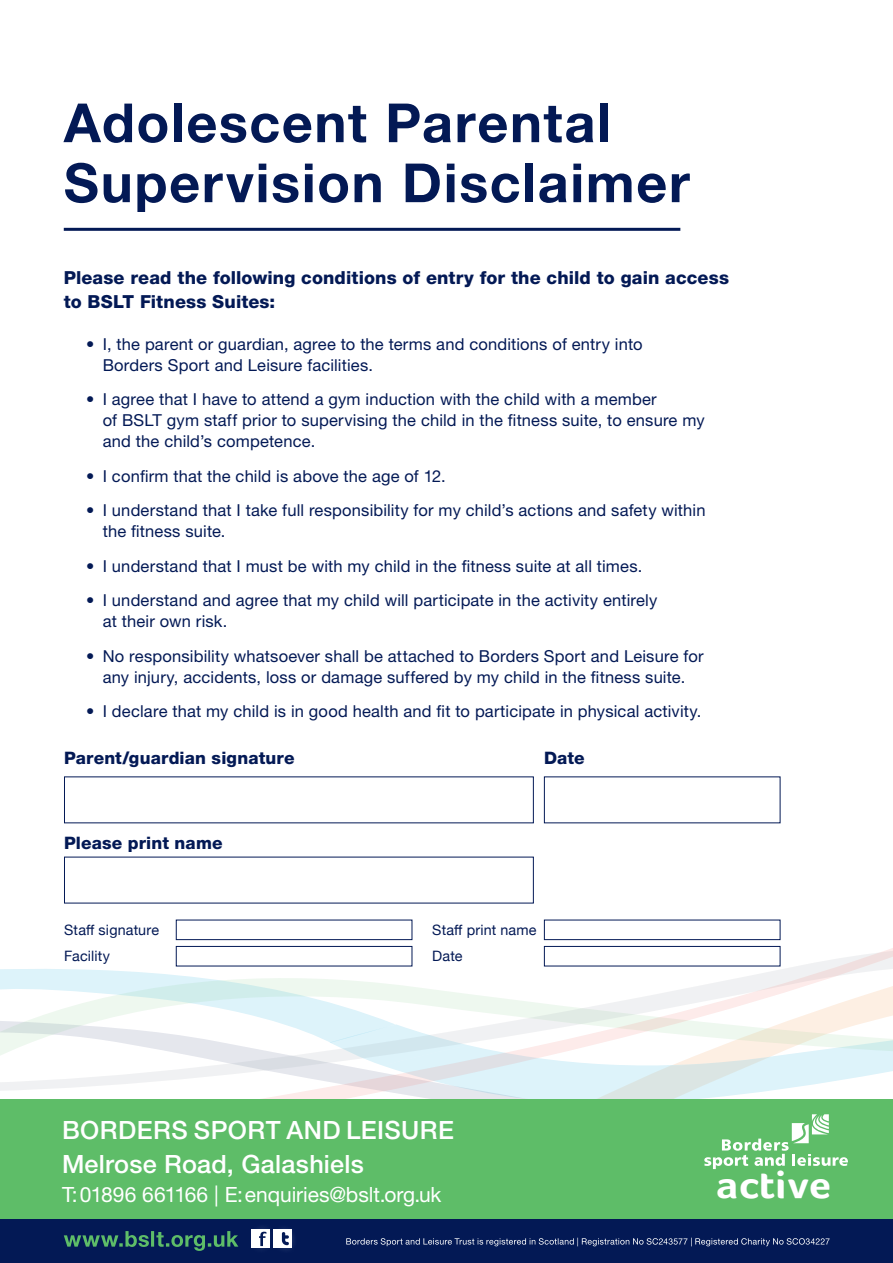
<style>
.page{position:relative;width:893px;height:1263px;background:#fff}
.page>*{position:absolute;margin:0;border:0;box-sizing:border-box;transform-origin:0 0}
.t1{font:700 54px/60px "Helvetica Neue LT";letter-spacing:.03em;color:#031955}
.t2{font:700 39px "Foco";color:#fff;scale:1.11 1}
.t3{font:500 25.2px "Helvetica Neue LT";letter-spacing:.015em;color:#fff}
.t4{font:21px "Helvetica Neue LT";letter-spacing:-.005em;color:#fff}
.t5{font:800 18px "Helvetica Neue LT";letter-spacing:.005em;color:#031955}
.t6{font:800 17.25px "Helvetica Neue LT";letter-spacing:.01em;color:#031955}
.t7{font:16.5px "Helvetica Neue LT";letter-spacing:.01em;color:#031955}
.t8{font:14.4px/26.4px "Helvetica Neue";letter-spacing:.015em;color:#031955}
</style>
<div class="page">
<svg style="left:0;top:776px;width:893px;height:323px"></svg>
<div style="left:0;top:1218px;width:893px;height:45px;background:#031955"></div>
<svg style="left:346px;top:1238px;width:484px;height:8px"></svg>
<div style="left:0;top:1099px;width:893px;height:119px;background:#5ebd68"></div>
<svg style="left:704px;top:1114px;width:144px;height:55px"></svg>
<svg style="left:64px;top:1231px;width:174px;height:20px"></svg>
<div style="left:250px;top:1222px;width:26px;height:33px;background:#fff;opacity:.75"></div>
<svg style="left:259px;top:1232px;width:7px;height:14px"></svg>
<div style="left:272px;top:1223px;width:26px;height:31px;background:#fff;opacity:.75"></div>
<svg style="left:282px;top:1232px;width:7px;height:13px"></svg>
<hr style="left:64px;top:228px;width:616px;height:3px;background:#031955">
<div style="left:176px;top:920px;width:236px;height:20px;border:1px solid #031955"></div>
<div style="left:176px;top:946px;width:236px;height:20px;border:1px solid #031955"></div>
<div style="left:544px;top:920px;width:236px;height:20px;border:1px solid #031955"></div>
<div style="left:544px;top:946px;width:236px;height:20px;border:1px solid #031955"></div>
<p class="t1" style="left:64px;top:92px;width:628px">Adolescent Parental<br>Supervision Disclaimer</p>
<p class="t5" style="left:64px;top:267px;width:667px">Please read the following conditions of entry for the child to gain access</p>
<p class="t5" style="left:64px;top:291px;width:213px">to BSLT Fitness Suites:</p>
<p class="t7" style="left:86px;top:334px;width:558px">• I, the parent or guardian, agree to the terms and conditions of entry into</p>
<p class="t7" style="left:103px;top:355px;width:272px">Borders Sport and Leisure facilities.</p>
<p class="t7" style="left:86px;top:390px;width:572px">• I agree that I have to attend a gym induction with the child with a member</p>
<p class="t7" style="left:103px;top:411px;width:603px">of BSLT gym staff prior to supervising the child in the fitness suite, to ensure my</p>
<p class="t7" style="left:103px;top:432px;width:214px">and the child’s competence.</p>
<p class="t7" style="left:86px;top:466px;width:361px">• I confirm that the child is above the age of 12.</p>
<p class="t7" style="left:86px;top:501px;width:621px">• I understand that I take full responsibility for my child’s actions and safety within</p>
<p class="t7" style="left:103px;top:522px;width:124px">the fitness suite.</p>
<p class="t7" style="left:86px;top:556px;width:558px">• I understand that I must be with my child in the fitness suite at all times.</p>
<p class="t7" style="left:86px;top:591px;width:573px">• I understand and agree that my child will participate in the activity entirely</p>
<p class="t7" style="left:103px;top:612px;width:126px">at their own risk.</p>
<p class="t7" style="left:86px;top:646px;width:619px">• No responsibility whatsoever shall be attached to Borders Sport and Leisure for</p>
<p class="t7" style="left:103px;top:667px;width:584px">any injury, accidents, loss or damage suffered by my child in the fitness suite.</p>
<p class="t7" style="left:86px;top:702px;width:617px">• I declare that my child is in good health and fit to participate in physical activity.</p>
<p class="t6" style="left:64px;top:748px;width:232px">Parent/guardian signature</p>
<p class="t6" style="left:64px;top:832px;width:160px">Please print name</p>
<p class="t8" style="left:64px;top:916px;width:96px">Staff signature<br>Facility</p>
<p class="t6" style="left:544px;top:748px;width:42px">Date</p>
<p class="t8" style="left:432px;top:916px;width:106px">Staff print name</p>
<p class="t8" style="left:432px;top:942px;width:32px">Date</p>
<p class="t3" style="left:62px;top:1115px;width:394px">BORDERS SPORT AND LEISURE</p>
<p class="t3" style="left:62px;top:1148px;width:303px">Melrose Road, Galashiels</p>
<p class="t4" style="left:62px;top:1182px;width:381px">T:01896 661166 | E:enquiries@bslt.org.uk</p>
<h2 class="t2" style="left:716px;top:1162px;width:105px">active</h2>
</div>
